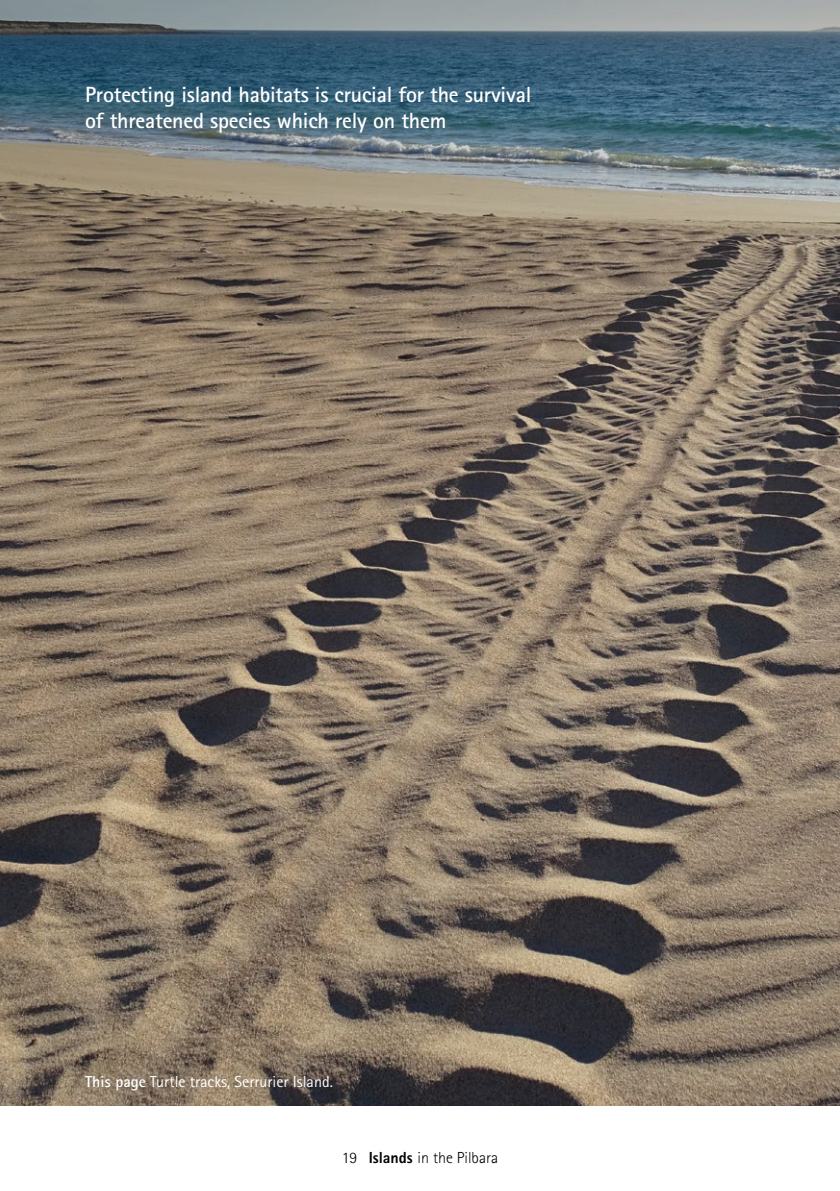
<style>
.page{position:relative;width:840px;height:1191px;background:#fff}
.page>*{position:absolute;margin:0;border:0;box-sizing:border-box;transform-origin:0 0}
.t1{font:700 22px/26px "Rotis Sans Serif";letter-spacing:-.01em;color:#fff}
.t2{font:16px "Rotis Sans Serif";color:#fff}
.t3{font:300 16px "Rotis Sans Serif";color:#000}
.s1{font-weight:700}
.s2{font-weight:800}
</style>
<div class="page">
<img style="left:0;top:545px;width:839px;height:561px">
<img style="left:0;top:0;width:839px;height:545px">
<p class="t1" style="left:85px;top:82px;width:447px">Protecting island habitats is crucial for the survival of threatened species which rely on them</p>
<p class="t2" style="left:85px;top:1072px;width:249px"><span class="s1">This page</span> Turtle tracks, Serrurier Island.</p>
<p class="t3" style="left:341px;top:1148px;width:158px">19 <span class="s2">Islands</span> in the Pilbara</p>
</div>
